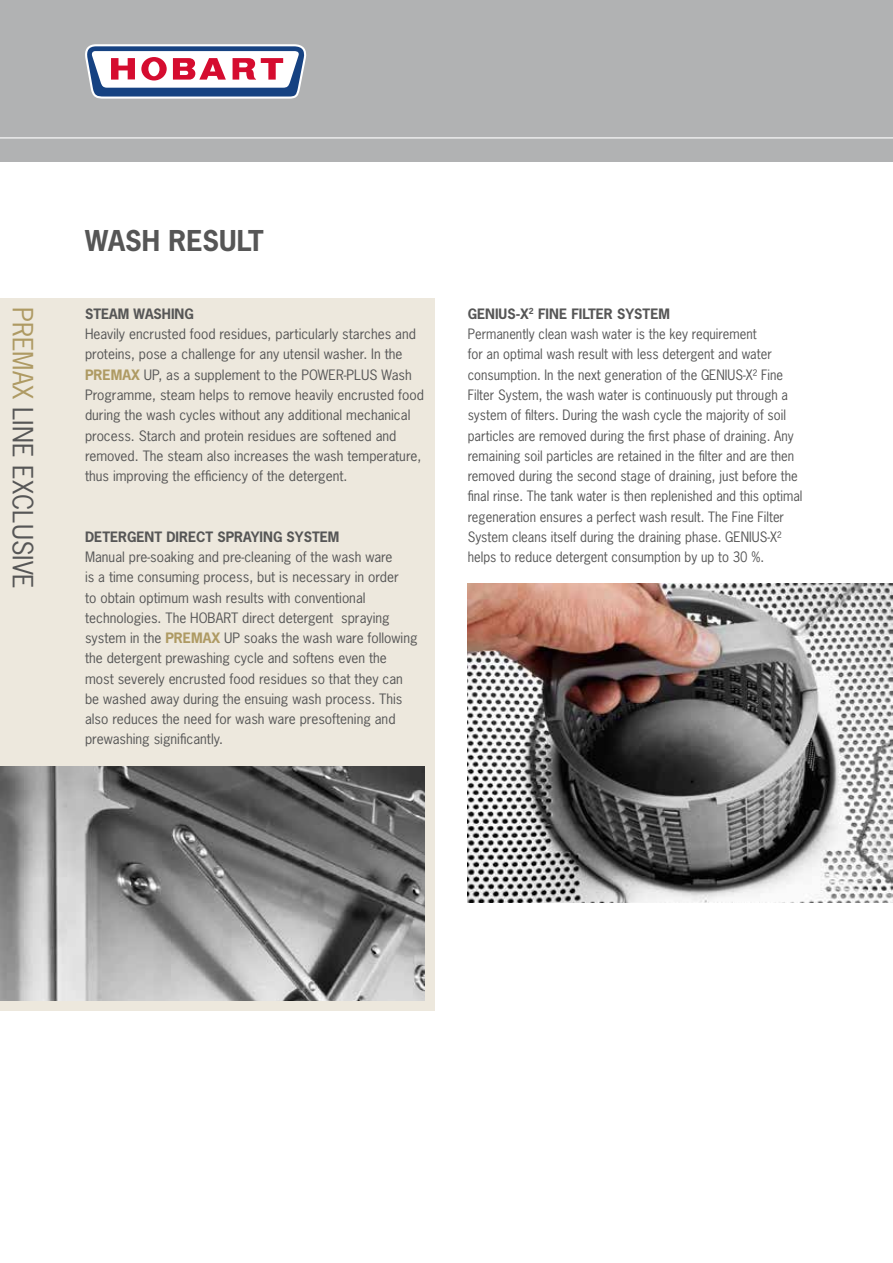
<style>
.page{position:relative;width:893px;height:1263px;background:#fff}
.page>*{position:absolute;margin:0;border:0;box-sizing:border-box;transform-origin:0 0}
.t1{font:700 27px "News Gothic";color:#565656}
.t2{font:26.25px "News Gothic";color:#565656}
.t3{font:13.5px/20.2px "News Gothic";color:#565656}
.t4{font:13.5px/20.2px "News Gothic";color:#565656;scale:.96 1}
.t5{font:700 13.5px "News Gothic";color:#565656}
.s1{color:#ae9a63}
.s2{font-weight:700;color:#ae9a63}
</style>
<div class="page">
<div style="left:0;top:298px;width:434px;height:712px;background:#ede8dd"></div>
<img style="left:0;top:766px;width:425px;height:234px">
<img style="left:468px;top:584px;width:425px;height:319px">
<div style="left:0;top:0;width:893px;height:162px;background:#b1b2b3"></div>
<svg style="left:85px;top:44px;width:221px;height:55px"></svg>
<hr style="left:0;top:137px;width:893px;height:1px;background:#fff">
<h2 class="t2" style="left:40px;top:307px;width:281px;rotate:90deg"><span class="s1">PREMAX</span> LINE exclusive</h2>
<h1 class="t1" style="left:85px;top:223px;width:180px">WASH RESULT</h1>
<p class="t5" style="left:85px;top:305px;width:110px">STEAM WASHING</p>
<p class="t3" style="left:85px;top:324px;width:340px">Heavily encrusted food residues, particularly starches and proteins, pose a challenge for any utensil washer. In the <span class="s2">PREMAX</span> UP, as a supplement to the POWER-PLUS Wash Programme, steam helps to remove heavily encrusted food during the wash cycles without any additional mechanical process. Starch and protein residues are softened and removed. The steam also increases the wash temperature, thus improving the efficiency of the detergent.</p>
<p class="t5" style="left:85px;top:528px;width:10px">DETERGE</p>
<p class="t5" style="left:145px;top:528px;width:31px">NT DIRECT</p>
<p class="t5" style="left:217px;top:528px;width:9px">SPRAYI</p>
<p class="t5" style="left:263px;top:528px;width:33px">NG SYSTEM</p>
<p class="t3" style="left:85px;top:547px;width:334px">Manual pre-soaking and pre-cleaning of the wash ware<br>is a time consuming process, but is necessary in order<br>to obtain optimum wash results with conventional technologies. The HOBART direct detergent spraying system in the <span class="s2">PREMAX</span> UP soaks the wash ware following the detergent prewashing cycle and softens even the most severely encrusted food residues so that they can be washed away during the ensuing wash process. This also reduces the need for wash ware presoftening and prewashing significantly.</p>
<p class="t5" style="left:468px;top:305px;width:130px">GENIUS-X<sup>2</sup> FINE FILTER</p>
<p class="t5" style="left:617px;top:305px;width:19px">SYSTEM</p>
<p class="t4" style="left:468px;top:324px;width:350px">Permanently clean wash water is the key requirement<br>for an optimal wash result with less detergent and water consumption. In the next generation of the GENIUS-X² Fine Filter System, the wash water is continuously put through a system of filters. During the wash cycle the majority of soil particles are removed during the first phase of draining. Any remaining soil particles are retained in the filter and are then removed during the second stage of draining, just before the final rinse. The tank water is then replenished and this optimal regeneration ensures a perfect wash result. The Fine Filter System cleans itself during the draining phase. GENIUS-X² helps to reduce detergent consumption by up to 30 %.</p>
</div>
